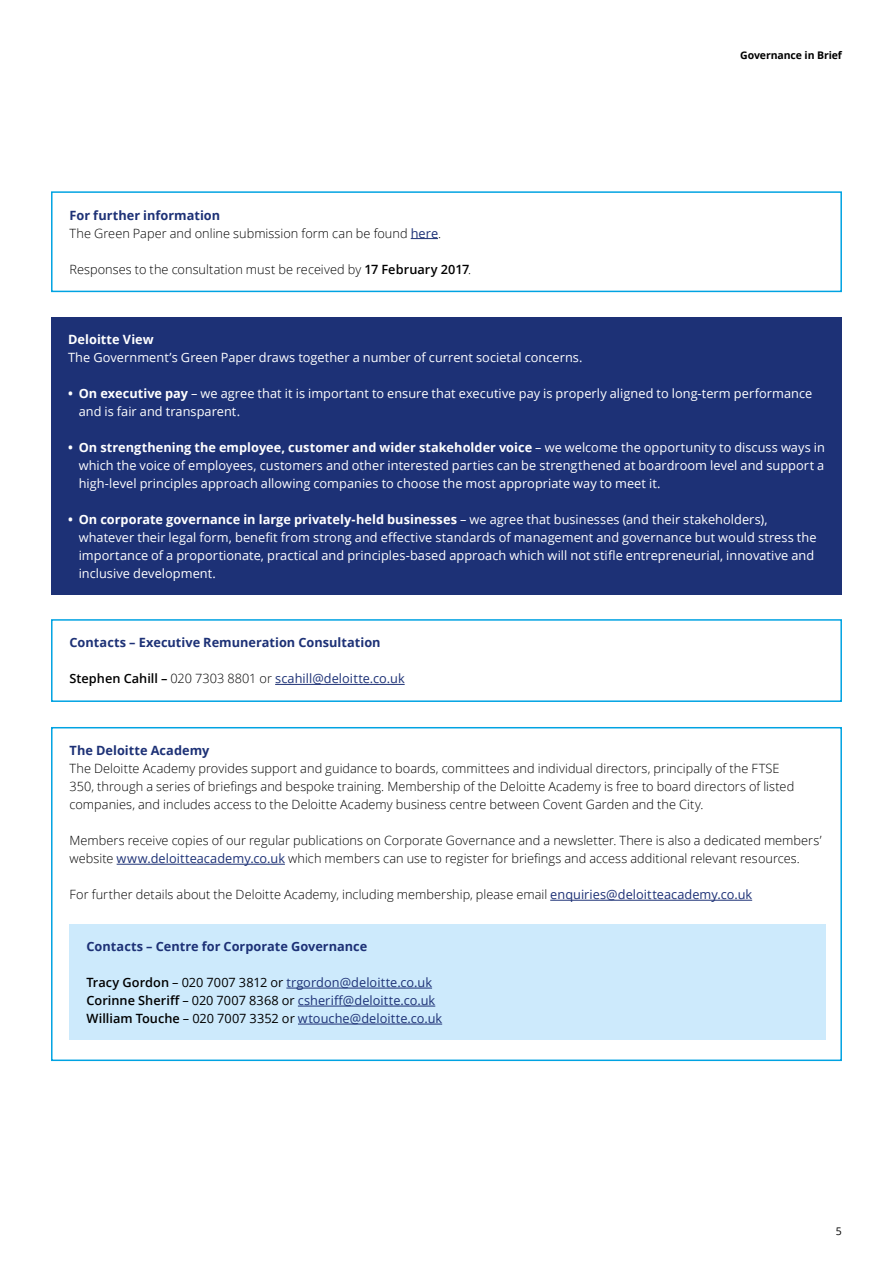
<style>
.page{position:relative;width:893px;height:1263px;background:#fff}
.page>*{position:absolute;margin:0;border:0;box-sizing:border-box;transform-origin:0 0}
.t1{font:12.75px/18px "Open Sans";letter-spacing:.005em;color:#fff}
.t2{font:300 12.75px/18px "Open Sans";letter-spacing:.005em;color:#000}
.t3{font:12.75px/18px "Open Sans";letter-spacing:.005em;color:#1d3176}
.t4{font:700 12.75px "Open Sans";color:#1d3176}
.t5{font:700 12.75px "Open Sans";letter-spacing:.005em;color:#fff}
.t6{font:700 10.5px "Open Sans";letter-spacing:-.01em;color:#000}
.t7{font:10.5px "Open Sans";color:#000}
.s1{font-weight:700;color:#1d3176}
.s2{font-weight:400;color:#1d3176}
.s3{font-weight:600}
.s4{font-weight:700}
.s5{font-weight:600;color:#000}
.s6{font-weight:300;color:#000}
.s7{color:#000}
</style>
<div class="page">
<svg style="left:411px;top:238px;width:27px;height:1px"></svg>
<div style="left:51px;top:191px;width:791px;height:101px;border:2px solid #00a3e2"></div>
<div style="left:51px;top:317px;width:791px;height:278px;background:#1d3176"></div>
<hr style="left:275px;top:684px;width:130px;height:1px;background:#1d3176">
<div style="left:51px;top:619px;width:791px;height:83px;border:2px solid #00a3e2"></div>
<hr style="left:117px;top:864px;width:168px;height:1px;background:#1d3176">
<hr style="left:550px;top:900px;width:202px;height:1px;background:#1d3176">
<div style="left:70px;top:924px;width:756px;height:116px;background:#cdeafc"></div>
<hr style="left:286px;top:988px;width:146px;height:1px;background:#1d3176">
<hr style="left:298px;top:1006px;width:137px;height:1px;background:#1d3176">
<hr style="left:298px;top:1024px;width:144px;height:1px;background:#1d3176">
<div style="left:51px;top:727px;width:791px;height:334px;border:2px solid #00a3e2"></div>
<p class="t2" style="left:70px;top:206px;width:373px"><span class="s1">For further information<br></span>The Green Paper and online submission form can be found <span class="s2">here</span>.</p>
<p class="t2" style="left:70px;top:260px;width:403px">Responses to the consultation must be received by <span class="s3">17 February 2017</span>.</p>
<p class="t6" style="left:740px;top:48px;width:103px">Governance in Brief</p>
<p class="t5" style="left:68px;top:330px;width:87px">Deloitte View</p>
<p class="t1" style="left:68px;top:348px;width:516px">The Government’s Green Paper draws together a number of current societal concerns.</p>
<p class="t1" style="left:79px;top:384px;width:735px;text-indent:-11px"><span class="s4">• On executive pay</span> – we agree that it is important to ensure that executive pay is properly aligned to long-term performance and is fair and transparent.</p>
<p class="t1" style="left:79px;top:438px;width:748px;text-align:justify;text-indent:-11px"><span class="s4">• On strengthening the employee, customer and wider stakeholder voice</span> – we welcome the opportunity to discuss ways in which the voice of employees, customers and other interested parties can be strengthened at boardroom level and support a high-level principles approach allowing companies to choose the most appropriate way to meet it.</p>
<p class="t1" style="left:79px;top:510px;width:739px;text-indent:-11px"><span class="s4">• On corporate governance in large privately-held businesses</span> – we agree that businesses (and their stakeholders), whatever their legal form, benefit from strong and effective standards of management and governance but would stress the importance of a proportionate, practical and principles-based approach which will not stifle entrepreneurial, innovative and inclusive development.</p>
<p class="t4" style="left:70px;top:634px;width:313px">Contacts – Executive Remuneration Consultation</p>
<p class="t3" style="left:70px;top:669px;width:337px"><span class="s5">Stephen Cahill –</span> <span class="s6">020 7303 8801 or</span> scahill@deloitte.co.uk</p>
<p class="t4" style="left:70px;top:742px;width:141px">The Deloitte Academy</p>
<p class="t2" style="left:70px;top:759px;width:726px">The Deloitte Academy provides support and guidance to boards, committees and individual directors, principally of the FTSE<br>350, through a series of briefings and bespoke training. Membership of the Deloitte Academy is free to board directors of listed companies, and includes access to the Deloitte Academy business centre between Covent Garden and the City.</p>
<p class="t2" style="left:70px;top:831px;width:753px">Members receive copies of our regular publications on Corporate Governance and a newsletter. There is also a dedicated members’ website <span class="s2">www.deloitteacademy.co.uk</span> which members can use to register for briefings and access additional relevant resources.</p>
<p class="t2" style="left:70px;top:885px;width:684px">For further details about the Deloitte Academy, including membership, please email <span class="s2">enquiries@deloitteacademy.co.uk</span></p>
<p class="t4" style="left:87px;top:937px;width:282px">Contacts – Centre for Corporate Governance</p>
<p class="t3" style="left:87px;top:973px;width:357px"><span class="s5">Tracy Gordon</span> <span class="s7">– 020 7007 3812 or</span> trgordon@deloitte.co.uk<br><span class="s5">Corinne Sheriff</span> <span class="s7">– 020 7007 8368 or</span> csheriff@deloitte.co.uk<br><span class="s5">William Touche</span> <span class="s7">– 020 7007 3352 or</span> wtouche@deloitte.co.uk</p>
<p class="t7" style="left:836px;top:1224px;width:8px">5</p>
</div>
